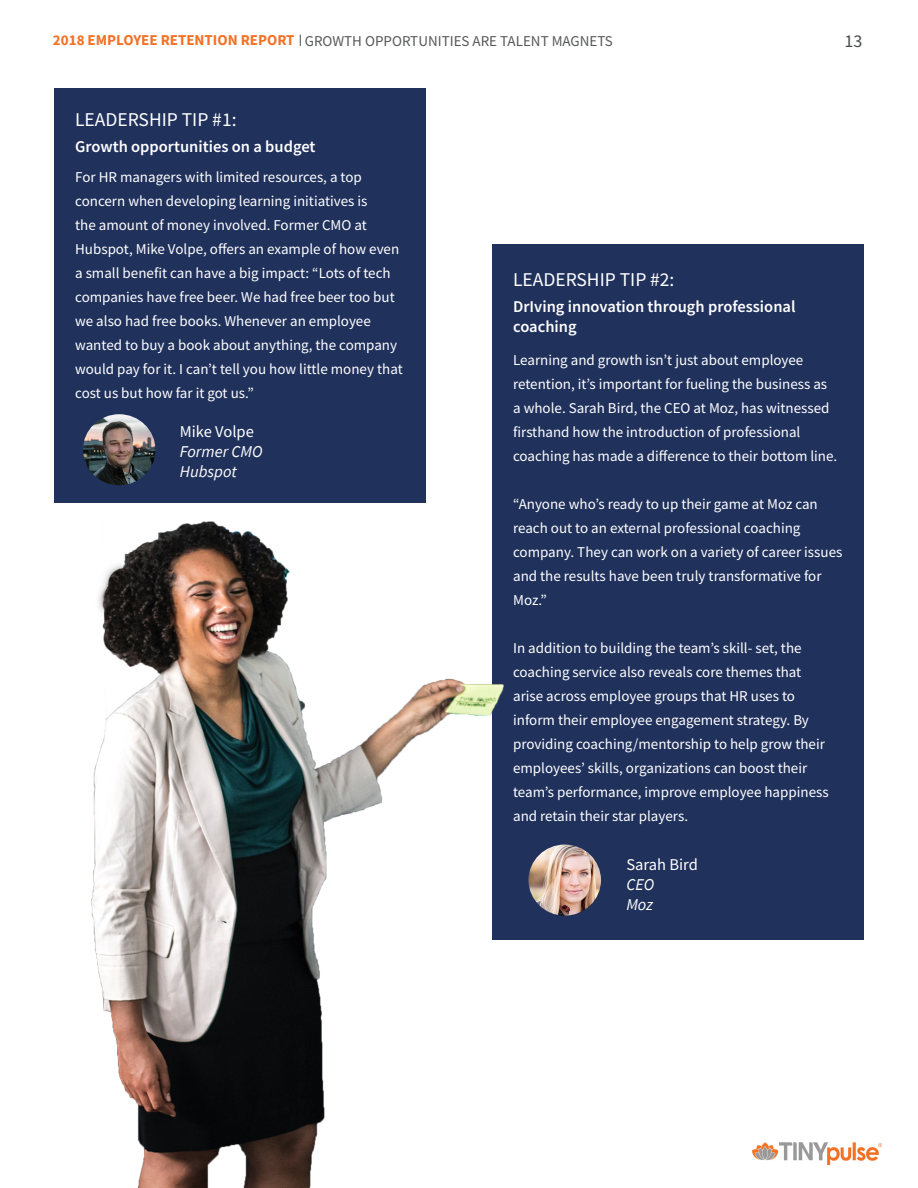
<style>
.page{position:relative;width:918px;height:1188px;background:#fff}
.page>*{position:absolute;margin:0;border:0;box-sizing:border-box;transform-origin:0 0}
.t1{font:19.5px "Source Sans Pro";color:#fff}
.t2{font:18px "Source Sans Pro";color:#494a4a}
.t3{font:600 16.5px/19.8px "Source Sans Pro";color:#fff}
.t4{font:italic 16.5px "Source Sans Pro";color:#fff}
.t5{font:16.5px "Source Sans Pro";color:#fff}
.t6{font:15px/24px "Source Sans Pro";color:#fff}
.t7{font:15px "Source Sans Pro";color:#57585a}
.t8{font:700 15px "Source Sans Pro";color:#f37124}
</style>
<div class="page">
<img style="left:753px;top:1143px;width:128px;height:21px">
<div style="left:493px;top:244px;width:371px;height:696px;background:#20315c"></div>
<img style="left:91px;top:515px;width:413px;height:673px">
<div style="left:55px;top:89px;width:371px;height:414px;background:#20315c"></div>
<img style="left:83px;top:414px;width:72px;height:71px">
<img style="left:529px;top:845px;width:72px;height:71px">
<p class="t8" style="left:53px;top:30px;width:243px">2018 EMPLOYEE RETENTION REPORT</p>
<p class="t2" style="left:845px;top:30px;width:19px">13</p>
<p class="t7" style="left:305px;top:31px;width:310px">GROWTH OPPORTUNITIES ARE TALENT MAGNETS</p>
<p class="t1" style="left:75px;top:107px;width:163px">LEADERSHIP TIP #1:</p>
<p class="t3" style="left:75px;top:137px;width:242px">Growth opportunities on a budget</p>
<p class="t6" style="left:75px;top:165px;width:329px">For HR managers with limited resources, a top concern when developing learning initiatives is<br>the amount of money involved. Former CMO at Hubspot, Mike Volpe, offers an example of how even a small benefit can have a big impact: “Lots of tech companies have free beer. We had free beer too but we also had free books. Whenever an employee wanted to buy a book about anything, the company would pay for it. I can’t tell you how little money that cost us but how far it got us.”</p>
<p class="t5" style="left:180px;top:421px;width:76px">Mike Volpe</p>
<p class="t4" style="left:180px;top:441px;width:84px">Former CMO</p>
<p class="t4" style="left:180px;top:461px;width:59px">Hubspot</p>
<p class="t1" style="left:513px;top:267px;width:163px">LEADERSHIP TIP #2:</p>
<p class="t3" style="left:513px;top:297px;width:284px">DrIving innovation through professional coaching</p>
<p class="t6" style="left:513px;top:348px;width:326px">Learning and growth isn’t just about employee retention, it’s important for fueling the business as a whole. Sarah Bird, the CEO at Moz, has witnessed firsthand how the introduction of professional coaching has made a difference to their bottom line.</p>
<p class="t6" style="left:513px;top:492px;width:331px">“Anyone who’s ready to up their game at Moz can reach out to an external professional coaching company. They can work on a variety of career issues and the results have been truly transformative for Moz.”</p>
<p class="t6" style="left:513px;top:636px;width:317px">In addition to building the team’s skill- set, the coaching service also reveals core themes that arise across employee groups that HR uses to inform their employee engagement strategy. By providing coaching/mentorship to help grow their employees’ skills, organizations can boost their team’s performance, improve employee happiness and retain their star players.</p>
<p class="t5" style="left:626px;top:854px;width:73px">Sarah Bird</p>
<p class="t4" style="left:626px;top:874px;width:29px">CEO</p>
<p class="t4" style="left:626px;top:894px;width:28px">Moz</p>
</div>
